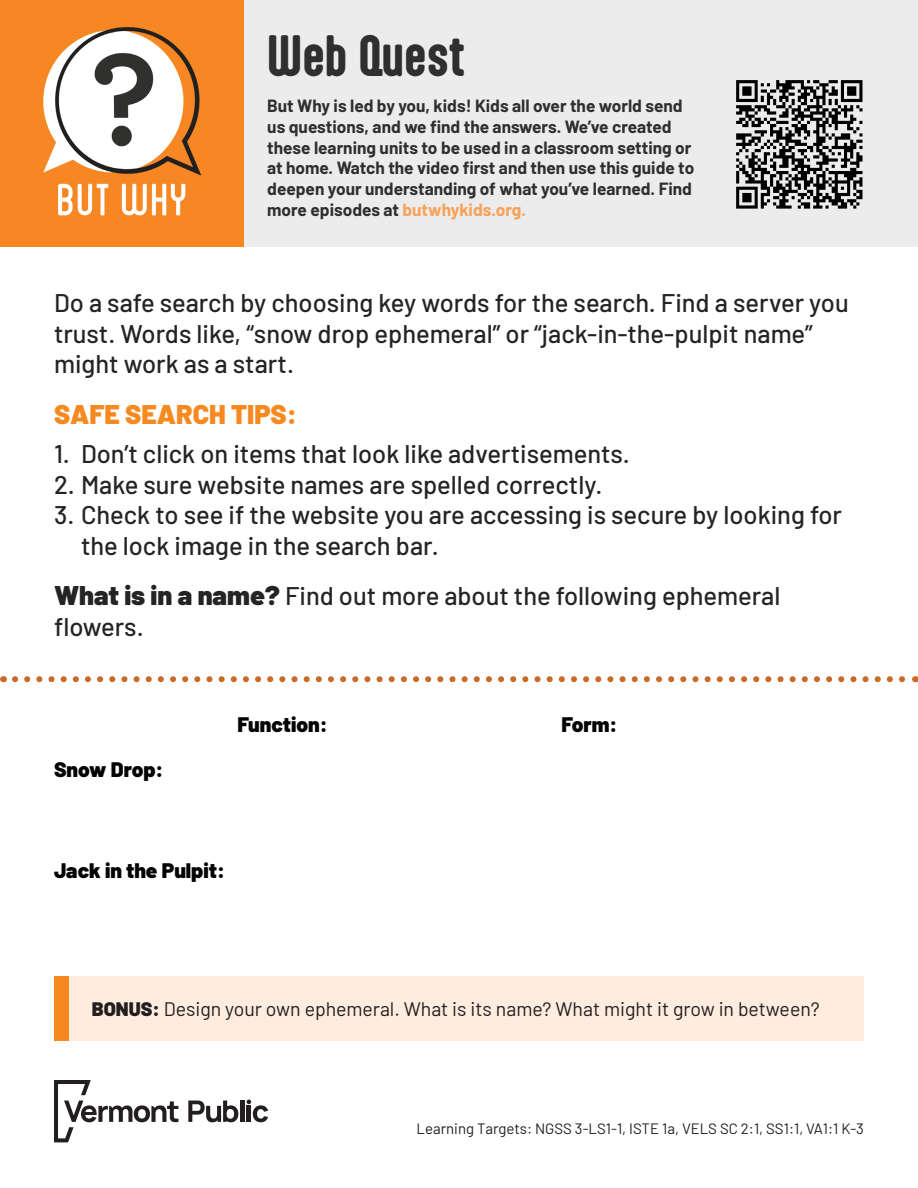
<style>
.page{position:relative;width:918px;height:1188px;background:#fff}
.page>*{position:absolute;margin:0;border:0;box-sizing:border-box;transform-origin:0 0}
.t1{font:700 49.5px "Aptly";color:#2e2f2e}
.t2{font:900 27px "Barlow";color:#f6891f}
.t3{font:500 25.5px/30.6px "Barlow";color:#262323}
.t4{font:900 21px "Barlow";color:#040503}
.t5{font:19.5px "Barlow";color:#231f20}
.t6{font:700 17.25px/20.7px "Barlow";color:#2e2f2e}
.t7{font:15px "Barlow";color:#231f20}
.s1{color:#f8a157}
.s2{font-weight:900;font-size:27px}
.s3{font-weight:900}
</style>
<div class="page">
<div style="left:243px;top:0;width:675px;height:247px;background:#ececec"></div>
<img style="left:0;top:0;width:243px;height:247px">
<svg style="left:54px;top:1080px;width:124px;height:62px"></svg>
<svg style="left:188px;top:1101px;width:50px;height:21px"></svg>
<hr style="left:240px;top:1100px;width:4px;height:22px;background:#231f20">
<svg style="left:247px;top:1100px;width:21px;height:22px"></svg>
<div style="left:54px;top:976px;width:810px;height:64px;background:#feecde"></div>
<div style="left:54px;top:976px;width:15px;height:64px;background:#f6891f"></div>
<svg style="left:15px;top:676px;width:890px;height:6px"></svg>
<svg style="left:736px;top:80px;width:126px;height:129px"></svg>
<p class="t1" style="left:267px;top:25px;width:199px">Web Quest</p>
<p class="t6" style="left:267px;top:94px;width:429px">But Why is led by you, kids! Kids all over the world send us questions, and we find the answers. We’ve created these learning units to be used in a classroom setting or at home. Watch the video first and then use this guide to deepen your understanding of what you’ve learned. Find more episodes at <span class="s1">butwhykids.org.</span></p>
<p class="t3" style="left:54px;top:285px;width:796px">Do a safe search by choosing key words for the search. Find a server you trust. Words like, “snow drop ephemeral” or “jack-in-the-pulpit name” might work as a start.</p>
<p class="t2" style="left:54px;top:394px;width:245px">SAFE SEARCH TIPS:</p>
<p class="t3" style="left:54px;top:437px;width:578px">1. Don’t click on items that look like advertisements.</p>
<p class="t3" style="left:54px;top:467px;width:550px">2. Make sure website names are spelled correctly.</p>
<p class="t3" style="left:81px;top:498px;width:762px;text-indent:-27px">3. Check to see if the website you are accessing is secure by looking for the lock image in the search bar.</p>
<p class="t3" style="left:54px;top:579px;width:728px"><span class="s2">What is in a name?</span> Find out more about the following ephemeral flowers.</p>
<p class="t4" style="left:54px;top:754px;width:111px">Snow Drop:</p>
<p class="t4" style="left:238px;top:709px;width:92px">Function:</p>
<p class="t4" style="left:562px;top:709px;width:57px">Form:</p>
<p class="t4" style="left:54px;top:855px;width:173px">Jack in the Pulpit:</p>
<p class="t5" style="left:92px;top:995px;width:730px"><span class="s3">BONUS:</span> Design your own ephemeral. What is its name? What might it grow in between?</p>
<p class="t7" style="left:417px;top:1118px;width:449px">Learning Targets: NGSS 3-LS1-1, ISTE 1a, VELS SC 2:1, SS1:1, VA1:1 K-3</p>
</div>
